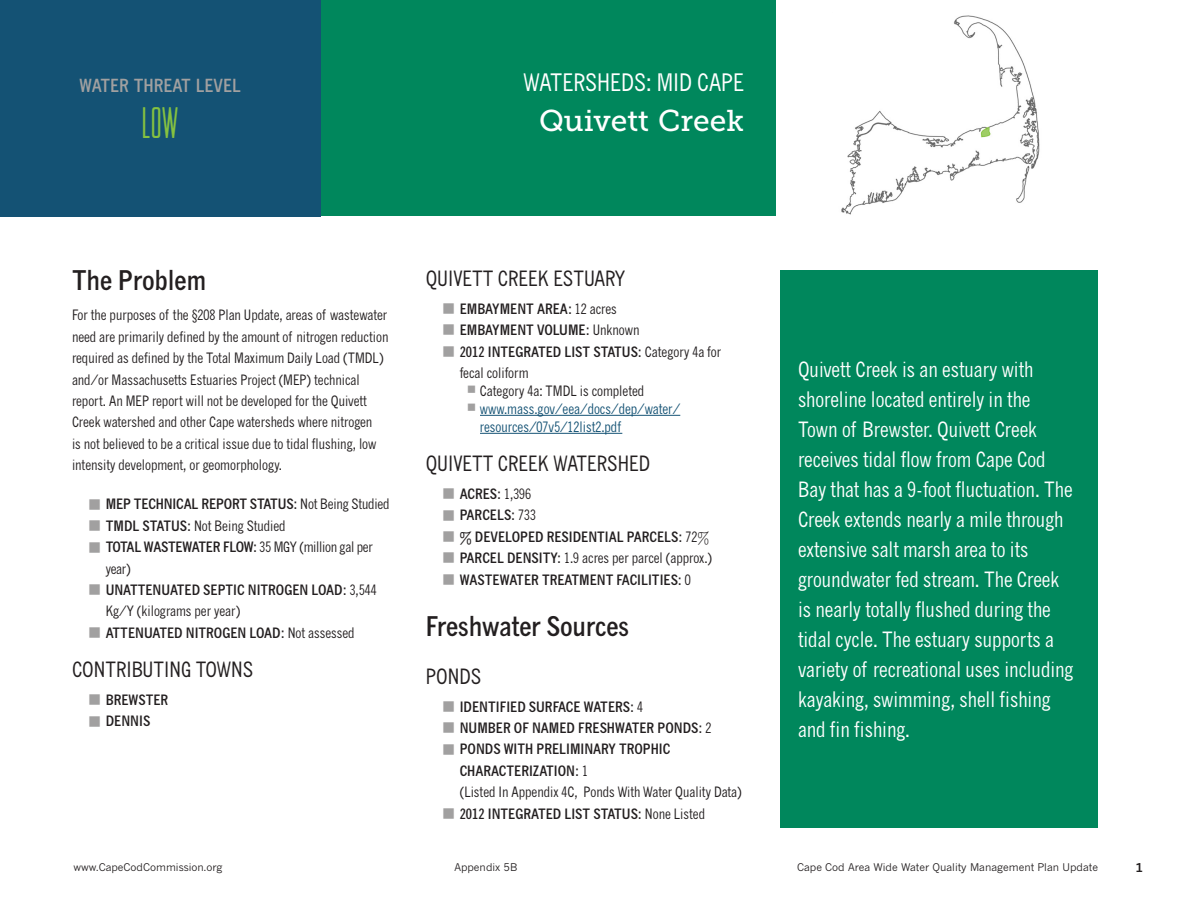
<style>
.page{position:relative;width:1188px;height:918px;background:#fff}
.page>*{position:absolute;margin:0;border:0;box-sizing:border-box;transform-origin:0 0}
.Threat-Low-new{font:43.95px "Arvil Sans";color:#85c240;scale:.78 1}
.Watershed_Names-Titl{font:30px "Museo Slab 500";color:#fff}
.Heading_2{font:700 condensed 27px "News Gothic MT Std";color:#231f20}
.Watershed_Region_-_T{font:condensed 24px "News Gothic MT Std";color:#fff}
.Chapter_Intro{font:condensed 21px/30px "News Gothic MT Std";color:#fff}
.Heading_3{font:condensed 21px "News Gothic MT Std";color:#231f20}
.Water_Threat-New{font:700 condensed 18px "News Gothic MT Std";color:#a1a0a0}
.t1{font:condensed 14.25px/21.3px "News Gothic MT Std";color:#231f20}
.t2{font:700 condensed 14.25px/21.3px "News Gothic MT Std";color:#231f20}
.t3{font:condensed 14.25px/18px "News Gothic MT Std";color:#145274}
.t4{font:700 12px "News Gothic MT Std";color:#231f20}
.t5{font:10.5px "News Gothic MT Std";color:#231f20}
.s1{font-weight:400}
.s2{font-weight:700}
</style>
<div class="page">
<div style="left:0;top:0;width:776px;height:216px;background:#00875c"></div>
<div style="left:0;top:0;width:320px;height:216px;background:#145274"></div>
<div style="left:780px;top:270px;width:318px;height:558px;background:#00875c"></div>
<hr style="left:480px;top:415px;width:200px;height:1px;background:#145274">
<hr style="left:480px;top:433px;width:142px;height:1px;background:#145274">
<img style="left:841px;top:15px;width:199px;height:200px">
<p class="Water_Threat-New" style="left:80px;top:74px;width:163px">WATER THREAT LEVEL</p>
<p class="Threat-Low-new" style="left:142px;top:98px;width:48px">LOW</p>
<p class="Watershed_Region_-_T" style="left:524px;top:68px;width:222px">WATERSHEDS: MID CAPE</p>
<p class="Watershed_Names-Titl" style="left:539px;top:104px;width:206px">Quivett Creek</p>
<p class="Heading_2" style="left:72px;top:264px;width:135px">The Problem</p>
<p class="t1" style="left:72px;top:305px;width:318px">For the purposes of the §208 Plan Update, areas of wastewater need are primarily defined by the amount of nitrogen reduction required as defined by the Total Maximum Daily Load (TMDL) and/or Massachusetts Estuaries Project (MEP) technical report. An MEP report will not be developed for the Quivett Creek watershed and other Cape watersheds where nitrogen<br>is not believed to be a critical issue due to tidal flushing, low intensity development, or geomorphology.</p>
<p class="t2" style="left:106px;top:494px;width:285px">MEP TECHNICAL REPORT STATUS: <span class="s1">Not Being Studied</span></p>
<p class="t1" style="left:106px;top:515px;width:181px"><span class="s2">TMDL STATUS:</span> Not Being Studied</p>
<p class="t1" style="left:106px;top:537px;width:269px"><span class="s2">TOTAL WASTEWATER FLOW:</span> 35 MGY (million gal per year)</p>
<p class="t2" style="left:106px;top:579px;width:272px">UNATTENUATED SEPTIC NITROGEN LOAD: <span class="s1">3,544<br>Kg/Y (kilograms per year)</span></p>
<p class="t2" style="left:106px;top:622px;width:250px">ATTENUATED NITROGEN LOAD: <span class="s1">Not assessed</span></p>
<p class="Heading_3" style="left:72px;top:657px;width:183px">CONTRIBUTING TOWNS</p>
<p class="t2" style="left:106px;top:689px;width:64px">BREWSTER</p>
<p class="t2" style="left:106px;top:710px;width:46px">DENNIS</p>
<p class="Heading_3" style="left:426px;top:266px;width:201px">QUIVETT CREEK ESTUARY</p>
<p class="t2" style="left:460px;top:298px;width:159px">EMBAYMENT AREA: <span class="s1">12 acres</span></p>
<p class="t2" style="left:460px;top:319px;width:181px">EMBAYMENT VOLUME: <span class="s1">Unknown</span></p>
<p class="t1" style="left:460px;top:341px;width:263px"><span class="s2">2012 INTEGRATED LIST STATUS:</span> Category 4a for fecal coliform</p>
<p class="t1" style="left:480px;top:380px;width:166px">Category 4a: TMDL is completed</p>
<p class="t3" style="left:480px;top:400px;width:202px">www.mass.gov/eea/docs/dep/water/ resources/07v5/12list2.pdf</p>
<p class="Heading_3" style="left:426px;top:451px;width:226px">QUIVETT CREEK WATERSHED</p>
<p class="t2" style="left:460px;top:483px;width:73px">ACRES: <span class="s1">1,396</span></p>
<p class="t2" style="left:460px;top:504px;width:78px">PARCELS: <span class="s1">733</span></p>
<p class="t2" style="left:460px;top:526px;width:251px">% DEVELOPED RESIDENTIAL PARCELS: <span class="s1">72%</span></p>
<p class="t1" style="left:460px;top:547px;width:254px"><span class="s2">PARCEL DENSITY:</span> 1.9 acres per parcel (approx.)</p>
<p class="t2" style="left:460px;top:569px;width:233px">WASTEWATER TREATMENT FACILITIES: <span class="s1">0</span></p>
<p class="Heading_2" style="left:426px;top:609px;width:205px">Freshwater Sources</p>
<p class="Heading_3" style="left:426px;top:664px;width:57px">PONDS</p>
<p class="t2" style="left:460px;top:696px;width:185px">IDENTIFIED SURFACE WATERS: <span class="s1">4</span></p>
<p class="t2" style="left:460px;top:717px;width:253px">NUMBER OF NAMED FRESHWATER PONDS: <span class="s1">2</span></p>
<p class="t1" style="left:460px;top:739px;width:284px"><span class="s2">PONDS WITH PRELIMINARY TROPHIC<br>CHARACTERIZATION:</span> 1<br>(Listed In Appendix 4C, Ponds With Water Quality Data)</p>
<p class="t2" style="left:460px;top:803px;width:247px">2012 INTEGRATED LIST STATUS: <span class="s1">None Listed</span></p>
<p class="Chapter_Intro" style="left:798px;top:354px;width:277px">Quivett Creek is an estuary with shoreline located entirely in the Town of Brewster. Quivett Creek receives tidal flow from Cape Cod Bay that has a 9-foot fluctuation. The Creek extends nearly a mile through extensive salt marsh area to its groundwater fed stream. The Creek is nearly totally flushed during the tidal cycle. The estuary supports a variety of recreational uses including kayaking, swimming, shell fishing and fin fishing.</p>
<p class="t5" style="left:74px;top:860px;width:150px">www.CapeCodCommission.org</p>
<p class="t5" style="left:454px;top:861px;width:65px">Appendix 5B</p>
<p class="t5" style="left:797px;top:861px;width:302px">Cape Cod Area Wide Water Quality Management Plan Update</p>
<p class="t4" style="left:1135px;top:860px;width:9px">1</p>
</div>
